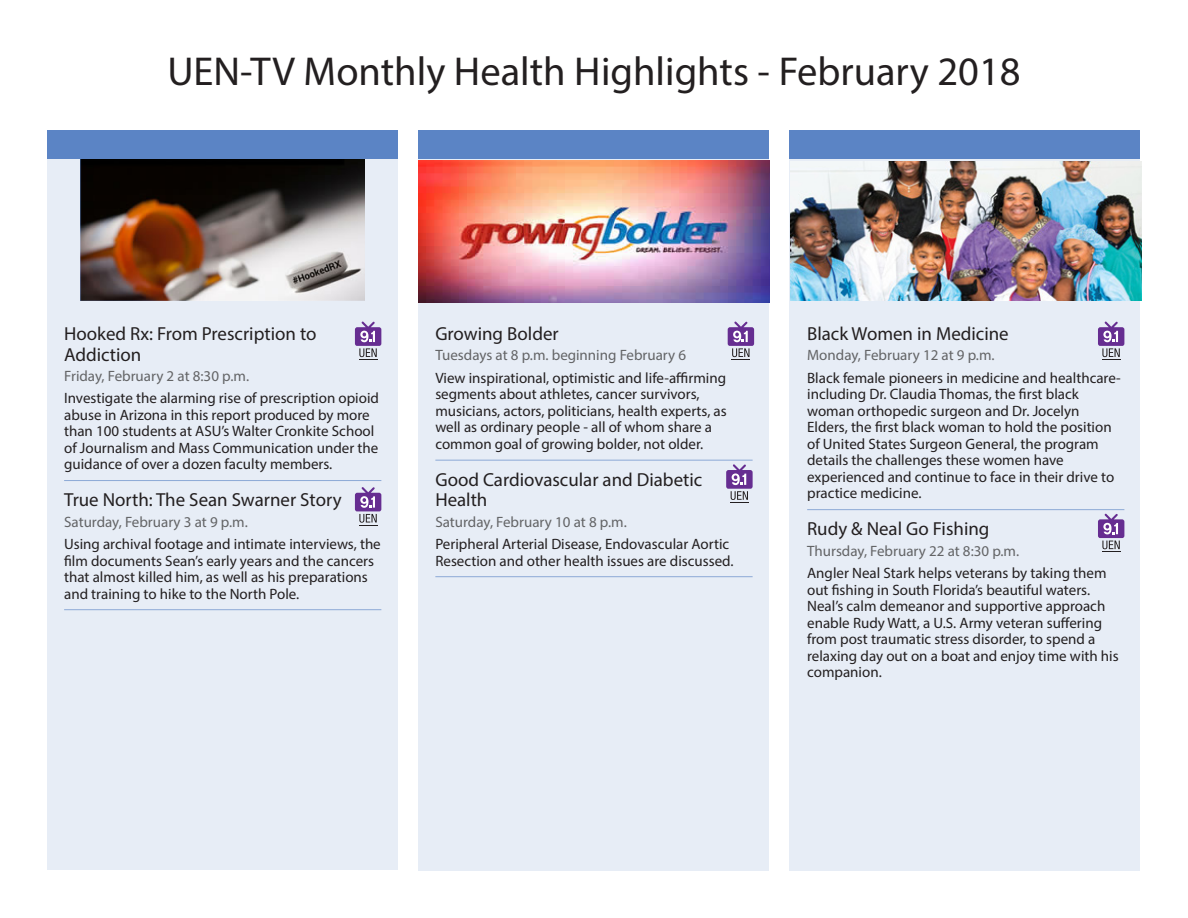
<style>
.page{position:relative;width:1188px;height:918px;background:#fff}
.page>*{position:absolute;margin:0;border:0;box-sizing:border-box;transform-origin:0 0}
.Headline{font:40.5px "Myriad Pro";color:#231f20}
.Program_Title{font:18.9px/20.4px "Myriad Pro";color:#231f20}
.Body_copy{font:15px/16.5px "Myriad Pro";color:#231f20}
.Body_copy___no_rule{font:15px/16.5px "Myriad Pro";color:#231f20}
.Date_and_Time{font:15px "Myriad Pro";color:#636466}
</style>
<div class="page">
<div style="left:789px;top:156px;width:351px;height:715px;background:#e7edf6"></div>
<div style="left:47px;top:156px;width:351px;height:714px;background:#e7edf6"></div>
<div style="left:418px;top:156px;width:352px;height:715px;background:#e7edf6"></div>
<img style="left:790px;top:161px;width:351px;height:140px">
<img style="left:418px;top:160px;width:352px;height:142px">
<div style="left:47px;top:156px;width:351px;height:145px;background:#5b84c5;opacity:.75"></div>
<hr style="left:64px;top:480px;width:317px;height:1px;background:#8ca9d6">
<hr style="left:64px;top:609px;width:317px;height:1px;background:#8ca9d6">
<hr style="left:807px;top:509px;width:317px;height:1px;background:#8ca9d6">
<svg style="left:355px;top:321px;width:26px;height:39px"></svg>
<svg style="left:1098px;top:321px;width:26px;height:39px"></svg>
<hr style="left:435px;top:460px;width:318px;height:1px;background:#8ca9d6">
<hr style="left:435px;top:576px;width:318px;height:1px;background:#8ca9d6">
<svg style="left:728px;top:321px;width:26px;height:39px"></svg>
<svg style="left:1098px;top:514px;width:26px;height:38px"></svg>
<svg style="left:355px;top:487px;width:26px;height:39px"></svg>
<svg style="left:726px;top:464px;width:27px;height:39px"></svg>
<div style="left:47px;top:130px;width:351px;height:29px;background:#5b84c5"></div>
<div style="left:418px;top:130px;width:352px;height:29px;background:#5b84c5"></div>
<div style="left:789px;top:130px;width:351px;height:29px;background:#5b84c5"></div>
<p class="Headline" style="left:167px;top:47px;width:855px">UEN-TV Monthly Health Highlights - February 2018</p>
<p class="Program_Title" style="left:64px;top:323px;width:254px">Hooked Rx: From Prescription to<br>Addiction</p>
<p class="Date_and_Time" style="left:64px;top:367px;width:186px">Friday, February 2 at 8:30 p.m.</p>
<p class="Body_copy" style="left:64px;top:390px;width:316px">Investigate the alarming rise of prescription opioid abuse in Arizona in this report produced by more than 100 students at ASU’s Walter Cronkite School of Journalism and Mass Communication under the guidance of over a dozen faculty members.</p>
<p class="Program_Title" style="left:64px;top:489px;width:279px">True North: The Sean Swarner Story</p>
<p class="Date_and_Time" style="left:64px;top:512px;width:185px">Saturday, February 3 at 9 p.m.</p>
<p class="Body_copy" style="left:64px;top:536px;width:318px">Using archival footage and intimate interviews, the film documents Sean’s early years and the cancers that almost killed him, as well as his preparations and training to hike to the North Pole.</p>
<p class="Program_Title" style="left:435px;top:323px;width:125px">Growing Bolder</p>
<p class="Date_and_Time" style="left:435px;top:346px;width:252px">Tuesdays at 8 p.m. beginning February 6</p>
<p class="Body_copy" style="left:435px;top:369px;width:293px">View inspirational, optimistic and life-affirming segments about athletes, cancer survivors, musicians, actors, politicians, health experts, as well as ordinary people - all of whom share a common goal of growing bolder, not older.</p>
<p class="Program_Title" style="left:435px;top:469px;width:268px">Good Cardiovascular and Diabetic<br>Health</p>
<p class="Date_and_Time" style="left:435px;top:512px;width:193px">Saturday, February 10 at 8 p.m.</p>
<p class="Body_copy" style="left:435px;top:536px;width:300px">Peripheral Arterial Disease, Endovascular Aortic<br>Resection and other health issues are discussed.</p>
<p class="Program_Title" style="left:807px;top:323px;width:203px">Black Women in Medicine</p>
<p class="Date_and_Time" style="left:807px;top:346px;width:189px">Monday, February 12 at 9 p.m.</p>
<p class="Body_copy" style="left:807px;top:369px;width:315px">Black female pioneers in medicine and healthcare&shy;including Dr. Claudia Thomas, the first black woman orthopedic surgeon and Dr. Jocelyn Elders, the first black woman to hold the position of United States Surgeon General, the program details the challenges these women have experienced and continue to face in their drive to practice medicine.</p>
<p class="Program_Title" style="left:807px;top:519px;width:184px">Rudy &amp; Neal Go Fishing</p>
<p class="Date_and_Time" style="left:807px;top:541px;width:214px">Thursday, February 22 at 8:30 p.m.</p>
<p class="Body_copy___no_rule" style="left:807px;top:565px;width:313px">Angler Neal Stark helps veterans by taking them out fishing in South Florida’s beautiful waters.<br>Neal’s calm demeanor and supportive approach enable Rudy Watt, a U.S. Army veteran suffering from post traumatic stress disorder, to spend a relaxing day out on a boat and enjoy time with his companion.</p>
</div>
